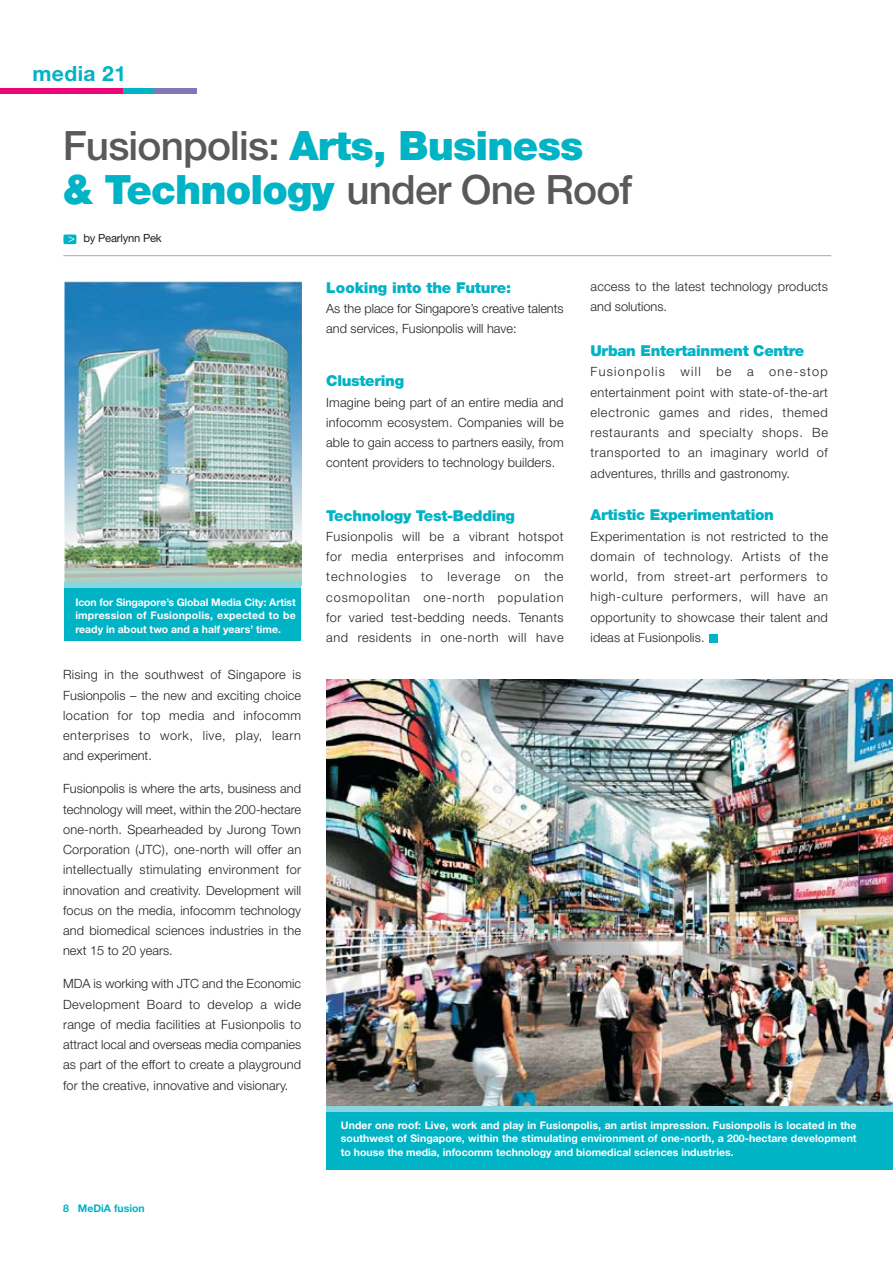
<style>
.page{position:relative;width:893px;height:1263px;background:#fff}
.page>*{position:absolute;margin:0;border:0;box-sizing:border-box;transform-origin:0 0}
.t1{font:500 40.5px/44.2px "Helvetica Neue";letter-spacing:-.02em;color:#58595b}
.t2{font:700 21px "Helvetica Neue";letter-spacing:.02em;color:#00b3c5}
.t3{font:900 15px "Helvetica Neue";letter-spacing:-.02em;color:#00b3c5}
.t4{font:300 12.75px/20.2px "Helvetica Neue";letter-spacing:.01em;color:#231f20;text-align:justify}
.t5{font:11.25px "Helvetica Neue";letter-spacing:-.02em;color:#231f20}
.t6{font:700 10.5px/13.5px "Helvetica Neue";color:#fff;text-align:justify}
.t7{font:700 10.5px "Helvetica Neue";color:#00b3c5}
.s1{font-weight:900;color:#00b3c5}
.s2{color:#fff}
</style>
<div class="page">
<svg style="left:63px;top:234px;width:13px;height:10px"></svg>
<hr style="left:63px;top:255px;width:768px;height:1px;background:#a7a9ac">
<img style="left:327px;top:680px;width:565px;height:426px">
<div style="left:327px;top:1108px;width:565px;height:61px;background:#00b3c5"></div>
<div style="left:327px;top:1106px;width:565px;height:6px;background:#8cd4de"></div>
<div style="left:64px;top:405px;width:236px;height:236px;background:#00b3c5"></div>
<img style="left:64px;top:281px;width:237px;height:305px">
<div style="left:64px;top:583px;width:236px;height:5px;background:#8cd4de"></div>
<div style="left:709px;top:634px;width:8px;height:9px;background:#00b3c5"></div>
<div style="left:154px;top:88px;width:43px;height:6px;background:#7e78b8"></div>
<div style="left:122px;top:88px;width:32px;height:6px;background:#00b3c5"></div>
<div style="left:0;top:88px;width:122px;height:6px;background:#ed0677"></div>
<h2 class="t2" style="left:33px;top:66px;width:95px">media 21</h2>
<h1 class="t1" style="left:63px;top:127px;width:571px">Fusionpolis: <span class="s1">Arts, Business<br>&amp; Technology</span> under One Roof</h1>
<p class="t5" style="left:68px;top:234px;width:95px"><span class="s2">&gt;</span> by Pearlynn Pek</p>
<p class="t6" style="left:75px;top:596px;width:222px">Icon for Singapore’s Global Media City: Artist impression of Fusionpolis, expected to be ready in about two and a half years’ time.</p>
<p class="t4" style="left:63px;top:666px;width:239px">Rising in the southwest of Singapore is Fusionpolis – the new and exciting choice location for top media and infocomm enterprises to work, live, play, learn and experiment.</p>
<p class="t4" style="left:63px;top:780px;width:239px">Fusionpolis is where the arts, business and technology will meet, within the 200-hectare one-north. Spearheaded by Jurong Town Corporation (JTC), one-north will offer an intellectually stimulating environment for innovation and creativity. Development will focus on the media, infocomm technology and biomedical sciences industries in the next 15 to 20 years.</p>
<p class="t4" style="left:63px;top:975px;width:239px">MDA is working with JTC and the Economic Development Board to develop a wide range of media facilities at Fusionpolis to attract local and overseas media companies as part of the effort to create a playground for the creative, innovative and visionary.</p>
<p class="t7" style="left:63px;top:1205px;width:83px">8 MeDiA fusion</p>
<p class="t3" style="left:326px;top:282px;width:186px">Looking into the Future:</p>
<p class="t4" style="left:326px;top:299px;width:239px">As the place for Singapore’s creative talents and services, Fusionpolis will have:</p>
<p class="t3" style="left:326px;top:376px;width:79px">Clustering</p>
<p class="t4" style="left:326px;top:393px;width:239px">Imagine being part of an entire media and infocomm ecosystem. Companies will be able to gain access to partners easily, from content providers to technology builders.</p>
<p class="t3" style="left:326px;top:510px;width:190px">Technology Test-Bedding</p>
<p class="t4" style="left:326px;top:527px;width:239px">Fusionpolis will be a vibrant hotspot for media enterprises and infocomm technologies to leverage on the cosmopolitan one-north population for varied test-bedding needs. Tenants and residents in one-north will have</p>
<p class="t4" style="left:590px;top:277px;width:239px">access to the latest technology products and solutions.</p>
<p class="t3" style="left:590px;top:345px;width:215px">Urban Entertainment Centre</p>
<p class="t4" style="left:590px;top:363px;width:239px">Fusionpolis will be a one-stop entertainment point with state-of-the-art electronic games and rides, themed restaurants and specialty shops. Be transported to an imaginary world of adventures, thrills and gastronomy.</p>
<p class="t3" style="left:590px;top:510px;width:185px">Artistic Experimentation</p>
<p class="t4" style="left:590px;top:527px;width:239px">Experimentation is not restricted to the domain of technology. Artists of the world, from street-art performers to high-culture performers, will have an opportunity to showcase their talent and ideas at Fusionpolis.</p>
<p class="t6" style="left:341px;top:1119px;width:517px">Under one roof: Live, work and play in Fusionpolis, an artist impression. Fusionpolis is located in the southwest of Singapore, within the stimulating environment of one-north, a 200-hectare development to house the media, infocomm technology and biomedical sciences industries.</p>
</div>
